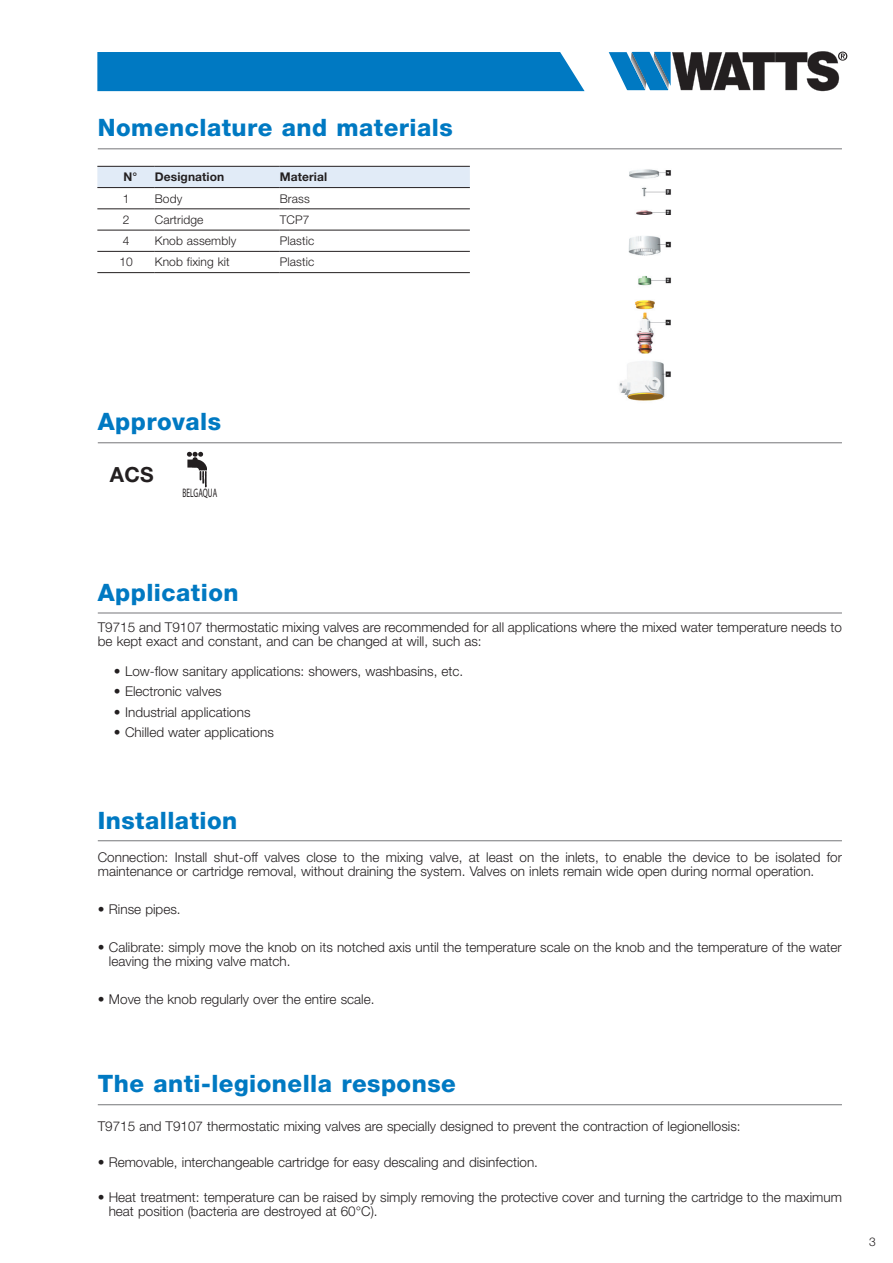
<style>
.page{position:relative;width:893px;height:1263px;background:#fff}
.page>*{position:absolute;margin:0;border:0;box-sizing:border-box;transform-origin:0 0}
.t1{font:800 24px "Helvetica Neue LT Std";letter-spacing:.02em;color:#0079c2}
.t2{font:700 20.85px "Helvetica Neue LT Std";color:#231f20}
.t3{font:300 13.5px/13.5px "Helvetica Neue LT Std";color:#231f20}
.t4{font:12.3px "Myriad Pro";color:#231f20;scale:.6 1}
.t5{font:300 12px "Helvetica Neue LT Std";letter-spacing:.01em;color:#231f20}
.t6{font:700 12px "Helvetica Neue LT Std";letter-spacing:.01em;color:#231f20}
</style>
<div class="page">
<div style="left:97px;top:52px;width:488px;height:39px;background:#0079c2"></div>
<svg style="left:609px;top:51px;width:238px;height:40px"></svg>
<hr style="left:98px;top:148px;width:744px;height:1px;background:#757679">
<hr style="left:98px;top:442px;width:744px;height:1px;background:#757679">
<img style="left:187px;top:452px;width:20px;height:35px">
<div style="left:97px;top:167px;width:373px;height:20px;background:#e1ebf7"></div>
<hr style="left:97px;top:166px;width:58px;height:1px;background:#231f20">
<hr style="left:155px;top:166px;width:125px;height:1px;background:#231f20">
<hr style="left:280px;top:166px;width:190px;height:1px;background:#231f20">
<hr style="left:97px;top:187px;width:58px;height:1px;background:#231f20">
<hr style="left:155px;top:187px;width:125px;height:1px;background:#231f20">
<hr style="left:280px;top:187px;width:190px;height:1px;background:#231f20">
<hr style="left:97px;top:209px;width:58px;height:1px;background:#231f20">
<hr style="left:155px;top:209px;width:125px;height:1px;background:#231f20">
<hr style="left:280px;top:209px;width:190px;height:1px;background:#231f20">
<hr style="left:97px;top:230px;width:58px;height:1px;background:#231f20">
<hr style="left:155px;top:230px;width:125px;height:1px;background:#231f20">
<hr style="left:280px;top:230px;width:190px;height:1px;background:#231f20">
<hr style="left:97px;top:251px;width:58px;height:1px;background:#231f20">
<hr style="left:155px;top:251px;width:125px;height:1px;background:#231f20">
<hr style="left:280px;top:251px;width:190px;height:1px;background:#231f20">
<hr style="left:97px;top:272px;width:58px;height:1px;background:#231f20">
<hr style="left:155px;top:272px;width:125px;height:1px;background:#231f20">
<hr style="left:280px;top:272px;width:190px;height:1px;background:#231f20">
<hr style="left:98px;top:1104px;width:744px;height:1px;background:#757679">
<hr style="left:98px;top:613px;width:744px;height:1px;background:#757679">
<hr style="left:98px;top:840px;width:744px;height:1px;background:#757679">
<img style="left:619px;top:169px;width:52px;height:232px">
<h1 class="t1" style="left:98px;top:113px;width:356px">Nomenclature and materials</h1>
<p class="t6" style="left:123px;top:170px;width:15px">N°</p>
<p class="t6" style="left:155px;top:170px;width:71px">Designation</p>
<p class="t6" style="left:280px;top:170px;width:49px">Material</p>
<p class="t5" style="left:123px;top:191px;width:8px">1</p>
<p class="t5" style="left:155px;top:191px;width:29px">Body</p>
<p class="t5" style="left:280px;top:191px;width:32px">Brass</p>
<p class="t5" style="left:123px;top:212px;width:8px">2</p>
<p class="t5" style="left:155px;top:212px;width:50px">Cartridge</p>
<p class="t5" style="left:280px;top:212px;width:31px">TCP7</p>
<p class="t5" style="left:123px;top:233px;width:8px">4</p>
<p class="t5" style="left:155px;top:233px;width:83px">Knob assembly</p>
<p class="t5" style="left:280px;top:233px;width:36px">Plastic</p>
<p class="t5" style="left:119px;top:255px;width:15px">10</p>
<p class="t5" style="left:155px;top:255px;width:77px">Knob fixing kit</p>
<p class="t5" style="left:280px;top:255px;width:36px">Plastic</p>
<h1 class="t1" style="left:98px;top:407px;width:125px">Approvals</h1>
<h2 class="t2" style="left:110px;top:461px;width:45px">ACS</h2>
<p class="t4" style="left:182px;top:485px;width:60px">BELGAQUA</p>
<h1 class="t1" style="left:98px;top:578px;width:142px">Application</h1>
<p class="t3" style="left:98px;top:620px;width:746px">T9715 and T9107 thermostatic mixing valves are recommended for all applications where the mixed water temperature needs to be kept exact and constant, and can be changed at will, such as:</p>
<p class="t3" style="left:114px;top:664px;width:351px">• Low-flow sanitary applications: showers, washbasins, etc.</p>
<p class="t3" style="left:114px;top:684px;width:109px">• Electronic valves</p>
<p class="t3" style="left:114px;top:705px;width:138px">• Industrial applications</p>
<p class="t3" style="left:114px;top:725px;width:161px">• Chilled water applications</p>
<h1 class="t1" style="left:98px;top:806px;width:141px">Installation</h1>
<p class="t3" style="left:98px;top:850px;width:746px">Connection: Install shut-off valves close to the mixing valve, at least on the inlets, to enable the device to be isolated for maintenance or cartridge removal, without draining the system. Valves on inlets remain wide open during normal operation.</p>
<p class="t3" style="left:98px;top:902px;width:84px">• Rinse pipes.</p>
<p class="t3" style="left:109px;top:940px;width:734px;text-indent:-11px">• Calibrate: simply move the knob on its notched axis until the temperature scale on the knob and the temperature of the water leaving the mixing valve match.</p>
<p class="t3" style="left:98px;top:992px;width:278px">• Move the knob regularly over the entire scale.</p>
<h1 class="t1" style="left:98px;top:1069px;width:360px">The anti-legionella response</h1>
<p class="t3" style="left:98px;top:1119px;width:644px">T9715 and T9107 thermostatic mixing valves are specially designed to prevent the contraction of legionellosis:</p>
<p class="t3" style="left:98px;top:1155px;width:442px">• Removable, interchangeable cartridge for easy descaling and disinfection.</p>
<p class="t3" style="left:109px;top:1190px;width:735px;text-indent:-11px">• Heat treatment: temperature can be raised by simply removing the protective cover and turning the cartridge to the maximum heat position (bacteria are destroyed at 60°C).</p>
<p class="t5" style="left:869px;top:1234px;width:8px">3</p>
</div>
